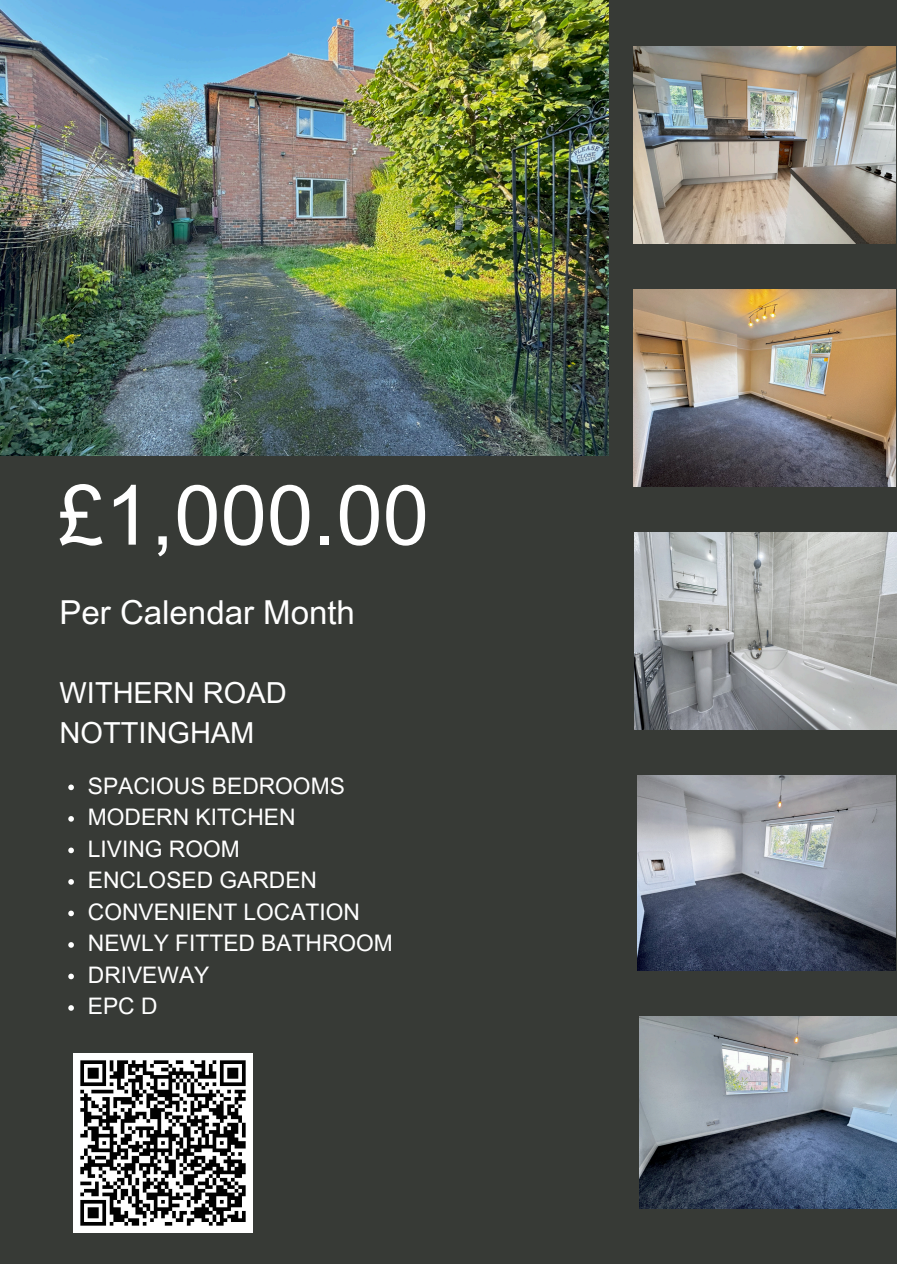
<style>
.page{position:relative;width:897px;height:1264px;background:#fff}
.page>*{position:absolute;margin:0;border:0;box-sizing:border-box;transform-origin:0 0}
.t1{font:83.25px "Arial MT Pro";color:#fff}
.t2{font:33px "Arial MT Pro";color:#fff}
.t3{font:28.95px/40.5px "Arial MT Pro";color:#fff}
.t4{font:22.8px/31.5px "Arial MT Pro";color:#fff}
.s1{font-family:"Arial"}
</style>
<div class="page">
<div style="left:0;top:0;width:897px;height:1263px;background:#373a36"></div>
<img style="left:0;top:0;width:609px;height:456px">
<img style="left:633px;top:289px;width:263px;height:197px">
<img style="left:633px;top:47px;width:263px;height:197px">
<img style="left:637px;top:775px;width:258px;height:195px">
<img style="left:634px;top:532px;width:262px;height:197px">
<img style="left:639px;top:1016px;width:257px;height:192px">
<svg style="left:68px;top:784px;width:6px;height:6px"></svg>
<svg style="left:68px;top:816px;width:6px;height:5px"></svg>
<svg style="left:68px;top:847px;width:6px;height:6px"></svg>
<svg style="left:68px;top:879px;width:6px;height:5px"></svg>
<svg style="left:68px;top:910px;width:6px;height:6px"></svg>
<svg style="left:68px;top:942px;width:6px;height:5px"></svg>
<svg style="left:68px;top:973px;width:6px;height:6px"></svg>
<svg style="left:68px;top:1005px;width:6px;height:5px"></svg>
<img style="left:73px;top:1053px;width:180px;height:179px">
<p class="t1" style="left:58px;top:484px;width:372px">£1,000.00</p>
<p class="t2" style="left:60px;top:600px;width:297px">Per Calendar Month</p>
<p class="t3" style="left:60px;top:675px;width:229px">WITHERN ROAD<br>NOTTINGHAM</p>
<p class="t4" style="left:88px;top:772px;width:306px">SPACIOUS BEDROOMS<br>MODERN KITCHEN<br>LIVING ROOM<br>ENCLOSED GARDEN<br>CONVENIENT LOCATION<br>NEWLY FITTED BATHROOM<br>DRIVEWAY<br>EPC <span class="s1">D</span></p>
</div>
